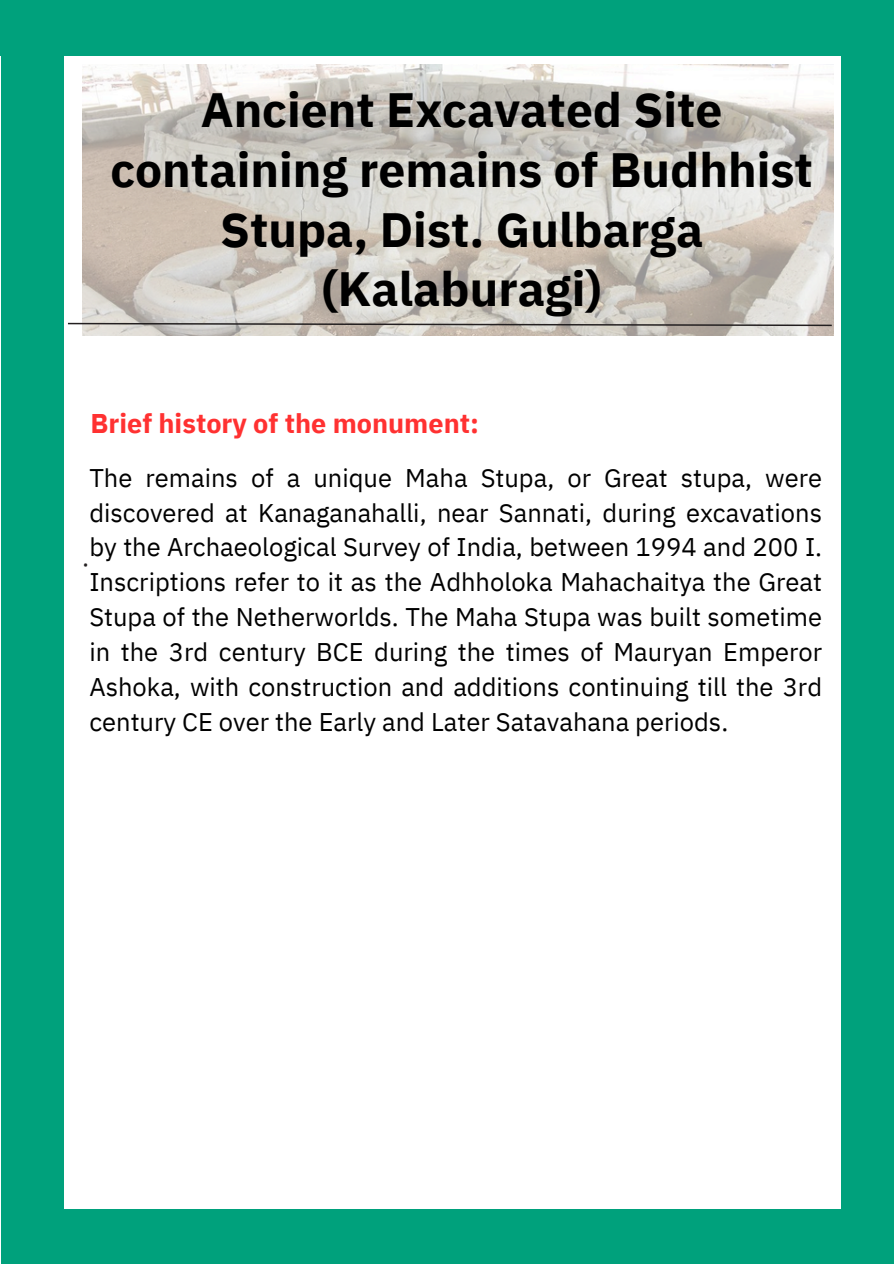
<style>
.page{position:relative;width:894px;height:1264px;background:#fff}
.page>*{position:absolute;margin:0;border:0;box-sizing:border-box;transform-origin:0 0}
.t1{font:700 48px/59.7px "IBM Plex Sans";color:#000;text-align:center}
.t2{font:700 27px "IBM Plex Sans";color:#ff3131}
.t3{font:25.5px/34.8px "IBM Plex Sans";color:#000;text-align:justify}
</style>
<div class="page">
<img style="left:82px;top:64px;width:750px;height:271px">
<div style="left:1px;top:23px;width:63px;height:1240px;background:#00a17c"></div>
<div style="left:840px;top:2px;width:53px;height:1261px;background:#00a17c"></div>
<div style="left:32px;top:1209px;width:857px;height:54px;background:#00a17c"></div>
<div style="left:0;top:0;width:893px;height:55px;background:#00a17c"></div>
<svg style="left:68px;top:323px;width:763px;height:3px;background:#7a7572"></svg>
<p class="t1" style="left:110px;top:80px;width:704px">Ancient Excavated Site containing remains of Budhhist<br>Stupa, Dist. Gulbarga (Kalaburagi)</p>
<h1 class="t2" style="left:90px;top:405px;width:390px">Brief history of the monument:</h1>
<h2 class="t3" style="left:89px;top:459px;width:734px">The remains of a unique Maha Stupa, or Great stupa, were discovered at Kanaganahalli, near Sannati, during excavations by the Archaeological Survey of India, between 1994 and 200 I.<br>Inscriptions refer to it as the Adhholoka Mahachaitya the Great Stupa of the Netherworlds. The Maha Stupa was built sometime in the 3rd century BCE during the times of Mauryan Emperor Ashoka, with construction and additions continuing till the 3rd century CE over the Early and Later Satavahana periods.</h2>
</div>
